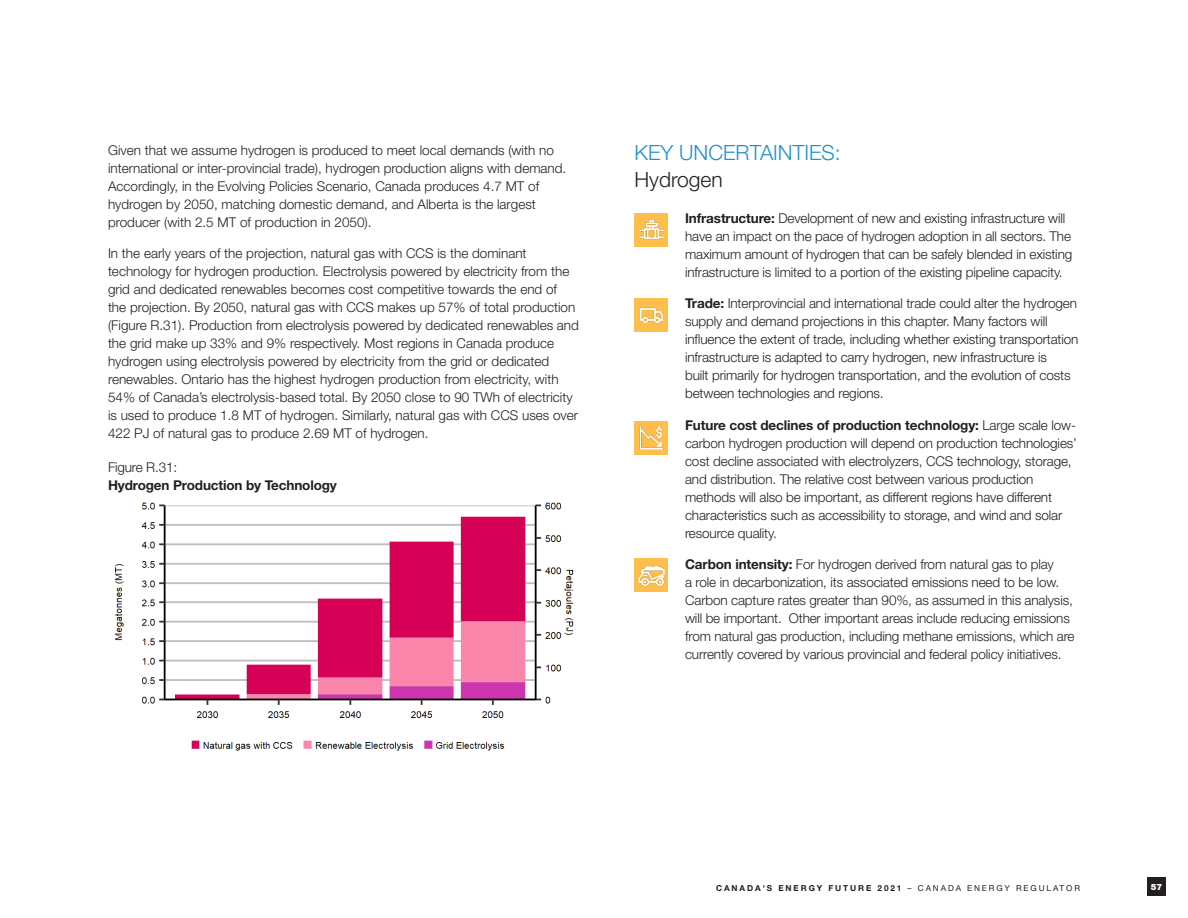
<style>
.page{position:relative;width:1188px;height:918px;background:#fff}
.page>*{position:absolute;margin:0;border:0;box-sizing:border-box;transform-origin:0 0}
.Key_2020{font:300 21px/27px "Helvetica Neue LT Std";color:#2291d0}
.Body_Indent_01{font:300 13.5px/18px "Helvetica Neue LT Std";letter-spacing:-.01em;color:#231f20}
.Body_2020{font:300 13.5px/18px "Helvetica Neue LT Std";color:#231f20}
.Body_2020-2{font:700 13.5px/18px "Helvetica Neue LT Std";letter-spacing:-.01em;color:#231f20}
.t1{font:900 8.7px "Helvetica Neue LT Std";color:#fff}
.t2{font:700 8.25px "Helvetica Neue LT Std";letter-spacing:.23em;color:#231f20}
.s1{font-weight:300}
.s2{color:#231f20}
.s3{font-weight:700}
.s4{font-weight:400}
</style>
<div class="page">
<div style="left:1148px;top:878px;width:18px;height:18px;background:#231f20"></div>
<img style="left:114px;top:502px;width:460px;height:249px">
<img style="left:634px;top:558px;width:34px;height:34px">
<img style="left:634px;top:213px;width:34px;height:34px">
<img style="left:634px;top:299px;width:34px;height:33px">
<img style="left:634px;top:421px;width:34px;height:33px">
<p class="Body_2020" style="left:108px;top:141px;width:460px">Given that we assume hydrogen is produced to meet local demands (with no international or inter-provincial trade), hydrogen production aligns with demand.<br>Accordingly, in the Evolving Policies Scenario, Canada produces 4.7 MT of hydrogen by 2050, matching domestic demand, and Alberta is the largest producer (with 2.5 MT of production in 2050).</p>
<p class="Body_2020" style="left:108px;top:244px;width:472px">In the early years of the projection, natural gas with CCS is the dominant technology for hydrogen production. Electrolysis powered by electricity from the grid and dedicated renewables becomes cost competitive towards the end of<br>the projection. By 2050, natural gas with CCS makes up 57% of total production (Figure R.31). Production from electrolysis powered by dedicated renewables and the grid make up 33% and 9% respectively. Most regions in Canada produce hydrogen using electrolysis powered by electricity from the grid or dedicated renewables. Ontario has the highest hydrogen production from electricity, with 54% of Canada’s electrolysis-based total. By 2050 close to 90 TWh of electricity is used to produce 1.8 MT of hydrogen. Similarly, natural gas with CCS uses over 422 PJ of natural gas to produce 2.69 MT of hydrogen.</p>
<p class="Body_2020-2" style="left:108px;top:458px;width:230px"><span class="s1">Figure R.31:<br></span>Hydrogen Production by Technology</p>
<p class="Key_2020" style="left:634px;top:139px;width:208px">KEY UNCERTAINTIES:<br><span class="s2">Hydrogen</span></p>
<p class="Body_Indent_01" style="left:685px;top:209px;width:389px"><span class="s3">Infrastructure:</span> Development of new and existing infrastructure will have an impact on the pace of hydrogen adoption in all sectors. The maximum amount of hydrogen that can be safely blended in existing infrastructure is limited to a portion of the existing pipeline capacity.</p>
<p class="Body_Indent_01" style="left:685px;top:294px;width:395px"><span class="s3">Trade:</span> Interprovincial and international trade could alter the hydrogen supply and demand projections in this chapter. Many factors will influence the extent of trade, including whether existing transportation infrastructure is adapted to carry hydrogen, new infrastructure is<br>built primarily for hydrogen transportation, and the evolution of costs between technologies and regions.</p>
<p class="Body_Indent_01" style="left:685px;top:416px;width:393px"><span class="s3">Future cost declines of production technology:</span> Large scale low&shy;carbon hydrogen production will depend on production technologies’ cost decline associated with electrolyzers, CCS technology, storage, and distribution. The relative cost between various production methods will also be important, as different regions have different characteristics such as accessibility to storage, and wind and solar resource quality.</p>
<p class="Body_Indent_01" style="left:685px;top:555px;width:391px"><span class="s3">Carbon intensity:</span> For hydrogen derived from natural gas to play<br>a role in decarbonization, its associated emissions need to be low.<br>Carbon capture rates greater than 90%, as assumed in this analysis, will be important. Other important areas include reducing emissions from natural gas production, including methane emissions, which are currently covered by various provincial and federal policy initiatives.</p>
<p class="t2" style="left:716px;top:883px;width:365px">CANADA'S ENERGY FUTURE 2021 <span class="s4">– CANADA ENERGY REGULATOR</span></p>
<p class="t1" style="left:1151px;top:881px;width:13px">57</p>
</div>
